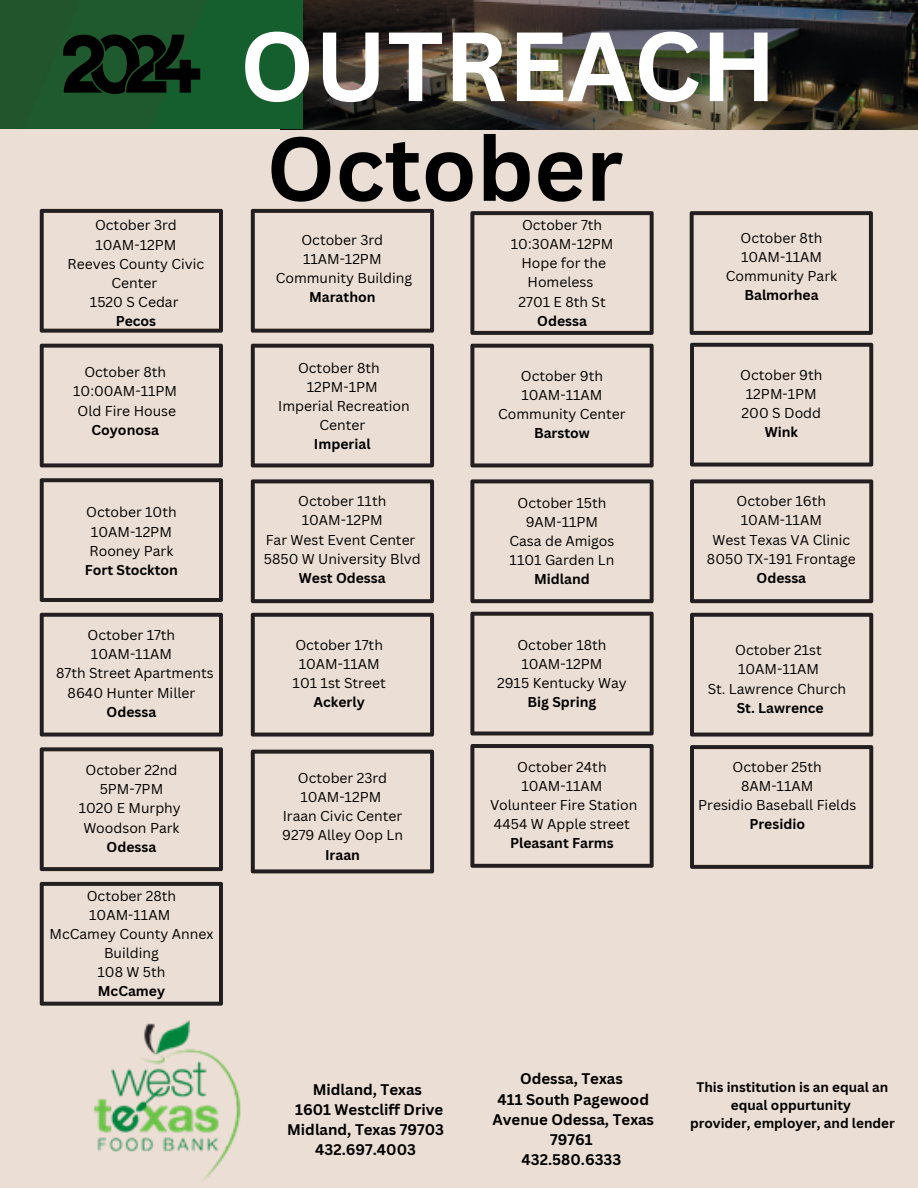
<style>
.page{position:relative;width:918px;height:1188px;background:#ebded4}
.page>*{position:absolute;margin:0;border:0;box-sizing:border-box;transform-origin:0 0}
.t1{font:700 96px "Canva Sans";color:#fff}
.t2{font:700 88.5px "Canva Sans";color:#000}
.t3{font:700 15px/20.2px "Canva Sans";color:#000;text-align:center}
.t4{font:13.95px/19.2px "Canva Sans";color:#000;text-align:center}
.t5{font:700 13.95px "Canva Sans";color:#000}
.t6{font:700 13.5px/18px "Canva Sans";color:#000;text-align:center}
</style>
<div class="page">
<img style="left:302px;top:0;width:616px;height:129px">
<img style="left:0;top:0;width:302px;height:129px">
<svg style="left:63px;top:35px;width:137px;height:59px"></svg>
<svg style="left:40px;top:209px;width:183px;height:124px"></svg>
<svg style="left:251px;top:209px;width:183px;height:124px"></svg>
<svg style="left:470px;top:211px;width:184px;height:124px"></svg>
<svg style="left:690px;top:211px;width:183px;height:124px"></svg>
<svg style="left:40px;top:344px;width:183px;height:123px"></svg>
<svg style="left:40px;top:478px;width:183px;height:124px"></svg>
<svg style="left:40px;top:613px;width:183px;height:124px"></svg>
<svg style="left:40px;top:747px;width:183px;height:124px"></svg>
<svg style="left:251px;top:344px;width:183px;height:123px"></svg>
<svg style="left:470px;top:344px;width:184px;height:123px"></svg>
<svg style="left:690px;top:343px;width:183px;height:124px"></svg>
<svg style="left:251px;top:479px;width:183px;height:124px"></svg>
<svg style="left:470px;top:479px;width:184px;height:124px"></svg>
<svg style="left:690px;top:479px;width:183px;height:124px"></svg>
<svg style="left:251px;top:613px;width:183px;height:124px"></svg>
<svg style="left:470px;top:612px;width:184px;height:123px"></svg>
<svg style="left:690px;top:613px;width:183px;height:124px"></svg>
<svg style="left:251px;top:750px;width:183px;height:123px"></svg>
<svg style="left:470px;top:744px;width:184px;height:124px"></svg>
<svg style="left:690px;top:745px;width:183px;height:124px"></svg>
<img style="left:94px;top:1020px;width:147px;height:162px">
<svg style="left:40px;top:882px;width:183px;height:124px"></svg>
<p class="t4" style="left:95px;top:215px;width:83px">October 3rd</p>
<p class="t4" style="left:95px;top:235px;width:82px">10AM-12PM</p>
<p class="t4" style="left:68px;top:254px;width:138px">Reeves County Civic<br>Center</p>
<p class="t4" style="left:90px;top:292px;width:90px">1520 S Cedar</p>
<p class="t5" style="left:116px;top:311px;width:42px">Pecos</p>
<p class="t4" style="left:84px;top:362px;width:83px">October 8th</p>
<p class="t4" style="left:73px;top:381px;width:105px">10:00AM-11PM</p>
<p class="t4" style="left:78px;top:401px;width:100px">Old Fire House</p>
<p class="t5" style="left:91px;top:420px;width:69px">Coyonosa</p>
<p class="t4" style="left:86px;top:502px;width:92px">October 10th</p>
<p class="t4" style="left:91px;top:522px;width:82px">10AM-12PM</p>
<p class="t4" style="left:90px;top:541px;width:85px">Rooney Park</p>
<p class="t5" style="left:85px;top:560px;width:95px">Fort Stockton</p>
<p class="t4" style="left:88px;top:625px;width:89px">October 17th</p>
<p class="t4" style="left:91px;top:644px;width:83px">10AM-11AM</p>
<p class="t4" style="left:56px;top:663px;width:159px">87th Street Apartments<br>8640 Hunter Miller</p>
<p class="t5" style="left:107px;top:702px;width:51px">Odessa</p>
<p class="t4" style="left:86px;top:760px;width:93px">October 22nd</p>
<p class="t4" style="left:100px;top:779px;width:65px">5PM-7PM</p>
<p class="t4" style="left:79px;top:798px;width:104px">1020 E Murphy</p>
<p class="t4" style="left:83px;top:818px;width:98px">Woodson Park</p>
<p class="t5" style="left:107px;top:837px;width:51px">Odessa</p>
<p class="t4" style="left:87px;top:886px;width:91px">October 28th</p>
<p class="t4" style="left:89px;top:905px;width:83px">10AM-11AM</p>
<p class="t4" style="left:50px;top:924px;width:165px">McCamey County Annex<br>Building</p>
<p class="t4" style="left:98px;top:962px;width:69px">108 W 5th</p>
<p class="t5" style="left:98px;top:982px;width:69px">McCamey</p>
<h1 class="t1" style="left:240px;top:-1px;width:538px">OUTREACH</h1>
<p class="t2" style="left:266px;top:106px;width:358px">October</p>
<p class="t4" style="left:522px;top:215px;width:82px">October 7th</p>
<p class="t4" style="left:511px;top:234px;width:104px">10:30AM-12PM</p>
<p class="t4" style="left:521px;top:253px;width:86px">Hope for the<br>Homeless</p>
<p class="t4" style="left:519px;top:292px;width:89px">2701 E 8th St</p>
<p class="t5" style="left:537px;top:311px;width:51px">Odessa</p>
<p class="t4" style="left:301px;top:230px;width:83px">October 3rd</p>
<p class="t4" style="left:303px;top:249px;width:80px">11AM-12PM</p>
<p class="t4" style="left:276px;top:268px;width:138px">Community Building</p>
<p class="t5" style="left:309px;top:287px;width:68px">Marathon</p>
<p class="t4" style="left:298px;top:358px;width:83px">October 8th</p>
<p class="t4" style="left:307px;top:377px;width:72px">12PM-1PM</p>
<p class="t4" style="left:278px;top:396px;width:133px">Imperial Recreation<br>Center</p>
<p class="t5" style="left:314px;top:434px;width:58px">Imperial</p>
<p class="t4" style="left:298px;top:491px;width:90px">October 11th</p>
<p class="t4" style="left:302px;top:510px;width:82px">10AM-12PM</p>
<p class="t4" style="left:266px;top:530px;width:151px">Far West Event Center</p>
<p class="t4" style="left:264px;top:549px;width:158px">5850 W University Blvd</p>
<p class="t5" style="left:299px;top:568px;width:88px">West Odessa</p>
<p class="t4" style="left:295px;top:635px;width:89px">October 17th</p>
<p class="t4" style="left:299px;top:654px;width:83px">10AM-11AM</p>
<p class="t4" style="left:293px;top:673px;width:95px">101 1st Street</p>
<p class="t5" style="left:314px;top:692px;width:53px">Ackerly</p>
<p class="t4" style="left:298px;top:768px;width:91px">October 23rd</p>
<p class="t4" style="left:300px;top:787px;width:82px">10AM-12PM</p>
<p class="t4" style="left:283px;top:806px;width:121px">Iraan Civic Center</p>
<p class="t4" style="left:282px;top:825px;width:122px">9279 Alley Oop Ln</p>
<p class="t5" style="left:325px;top:845px;width:36px">Iraan</p>
<p class="t4" style="left:521px;top:366px;width:84px">October 9th</p>
<p class="t4" style="left:498px;top:385px;width:129px">10AM-11AM<br>Community Center</p>
<p class="t5" style="left:534px;top:423px;width:57px">Barstow</p>
<p class="t4" style="left:517px;top:493px;width:90px">October 15th</p>
<p class="t4" style="left:526px;top:512px;width:74px">9AM-11PM</p>
<p class="t4" style="left:510px;top:531px;width:106px">Casa de Amigos</p>
<p class="t4" style="left:510px;top:550px;width:106px">1101 Garden Ln</p>
<p class="t5" style="left:534px;top:570px;width:57px">Midland</p>
<p class="t4" style="left:517px;top:635px;width:91px">October 18th</p>
<p class="t4" style="left:521px;top:654px;width:82px">10AM-12PM</p>
<p class="t4" style="left:497px;top:673px;width:131px">2915 Kentucky Way</p>
<p class="t5" style="left:528px;top:692px;width:70px">Big Spring</p>
<p class="t4" style="left:517px;top:757px;width:91px">October 24th</p>
<p class="t4" style="left:521px;top:776px;width:83px">10AM-11AM</p>
<p class="t4" style="left:490px;top:795px;width:149px">Volunteer Fire Station</p>
<p class="t4" style="left:494px;top:814px;width:137px">4454 W Apple street</p>
<p class="t5" style="left:510px;top:833px;width:105px">Pleasant Farms</p>
<p class="t4" style="left:741px;top:228px;width:83px">October 8th</p>
<p class="t4" style="left:726px;top:247px;width:113px">10AM-11AM<br>Community Park</p>
<p class="t5" style="left:744px;top:285px;width:76px">Balmorhea</p>
<p class="t4" style="left:740px;top:365px;width:84px">October 9th</p>
<p class="t4" style="left:746px;top:384px;width:72px">12PM-1PM</p>
<p class="t4" style="left:742px;top:403px;width:81px">200 S Dodd</p>
<p class="t5" style="left:765px;top:422px;width:35px">Wink</p>
<p class="t4" style="left:737px;top:491px;width:91px">October 16th</p>
<p class="t4" style="left:741px;top:510px;width:83px">10AM-11AM</p>
<p class="t4" style="left:707px;top:530px;width:150px">West Texas VA Clinic<br>8050 TX-191 Frontage</p>
<p class="t5" style="left:757px;top:568px;width:51px">Odessa</p>
<p class="t4" style="left:735px;top:640px;width:88px">October 21st</p>
<p class="t4" style="left:738px;top:659px;width:83px">10AM-11AM</p>
<p class="t4" style="left:708px;top:679px;width:140px">St. Lawrence Church</p>
<p class="t5" style="left:737px;top:698px;width:88px">St. Lawrence</p>
<p class="t4" style="left:733px;top:757px;width:91px">October 25th</p>
<p class="t4" style="left:741px;top:776px;width:74px">8AM-11AM</p>
<p class="t4" style="left:698px;top:795px;width:160px">Presidio Baseball Fields</p>
<p class="t5" style="left:749px;top:814px;width:57px">Presidio</p>
<h2 class="t3" style="left:287px;top:1079px;width:158px">Midland, Texas<br>1601 Westcliff Drive<br>Midland, Texas 79703<br>432.697.4003</h2>
<p class="t3" style="left:492px;top:1068px;width:163px">Odessa, Texas<br>411 South Pagewood<br>Avenue Odessa, Texas<br>79761<br>432.580.6333</p>
<p class="t6" style="left:690px;top:1078px;width:206px">This institution is an equal an equal oppurtunity<br>provider, employer, and lender</p>
</div>
